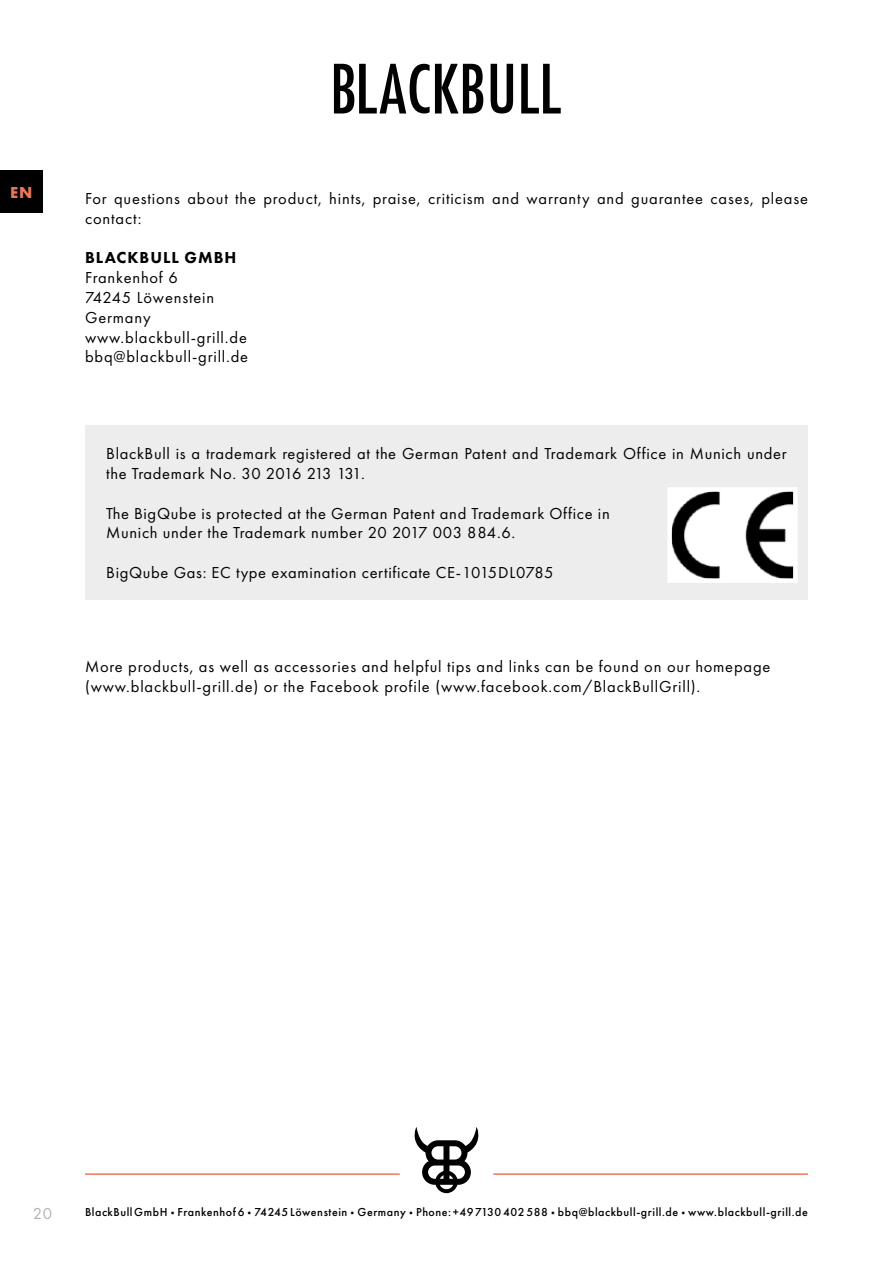
<style>
.page{position:relative;width:893px;height:1263px;background:#fff}
.page>*{position:absolute;margin:0;border:0;box-sizing:border-box;transform-origin:0 0}
.t1{font:16.5px/19.8px "Futura PT";letter-spacing:.05em;color:#000}
.t2{font:800 16.5px "Futura PT";letter-spacing:.06em;color:#000}
.t3{font:16.5px "Futura PT";color:#b3b2b2}
.t4{font:700 16.5px "Futura PT";color:#ee7656}
.t5{font:500 12px "Futura PT";letter-spacing:.045em;color:#000}
.s1{font-family:"Acumin Pro";font-weight:400}
</style>
<div class="page">
<svg style="left:334px;top:64px;width:149px;height:49px"></svg>
<svg style="left:491px;top:64px;width:22px;height:49px"></svg>
<svg style="left:521px;top:64px;width:40px;height:49px"></svg>
<svg style="left:415px;top:1127px;width:63px;height:66px"></svg>
<hr style="left:493px;top:1173px;width:315px;height:2px;background:#ee7656">
<hr style="left:85px;top:1173px;width:315px;height:2px;background:#ee7656">
<div style="left:85px;top:425px;width:723px;height:175px;background:#ededed"></div>
<svg style="left:667px;top:487px;width:131px;height:96px;background:#b7b7b7"></svg>
<div style="left:0;top:170px;width:43px;height:43px;background:#000"></div>
<p class="t4" style="left:10px;top:181px;width:24px">EN</p>
<p class="t1" style="left:85px;top:188px;width:724px">For questions about the product, hints, praise, criticism and warranty and guarantee cases, please contact:</p>
<p class="t2" style="left:85px;top:248px;width:153px">BLACKBULL GMBH</p>
<p class="t1" style="left:85px;top:268px;width:165px">Frankenhof 6<br>74245 Löwenstein<br>Germany www.blackbull-grill.de bbq@blackbull-grill.de</p>
<p class="t1" style="left:106px;top:444px;width:682px">BlackBull is a trademark registered at the German Patent and Trademark Office in Munich under the Trademark No. 30 2016 213 131.</p>
<p class="t1" style="left:106px;top:503px;width:505px">The BigQube is protected at the German Patent and Trademark Office in<br>Munich under the Trademark number 20 2017 003 884.6.</p>
<p class="t1" style="left:106px;top:562px;width:449px">BigQube Gas: EC type examination certificate CE-1015DL0785</p>
<p class="t1" style="left:85px;top:656px;width:687px">More products, as well as accessories and helpful tips and links can be found on our homepage (www.blackbull-grill.de) or the Facebook profile (www.facebook.com/BlackBullGrill).</p>
<p class="t3" style="left:33px;top:1204px;width:21px">20</p>
<p class="t5" style="left:85px;top:1205px;width:724px">BlackBull GmbH <span class="s1">•</span> Frankenhof 6 <span class="s1">•</span> 74245 Löwenstein <span class="s1">•</span> Germany <span class="s1">•</span> Phone: +49 7130 402 588 <span class="s1">•</span> bbq@blackbull-grill.de <span class="s1">•</span> www.blackbull-grill.de</p>
</div>
